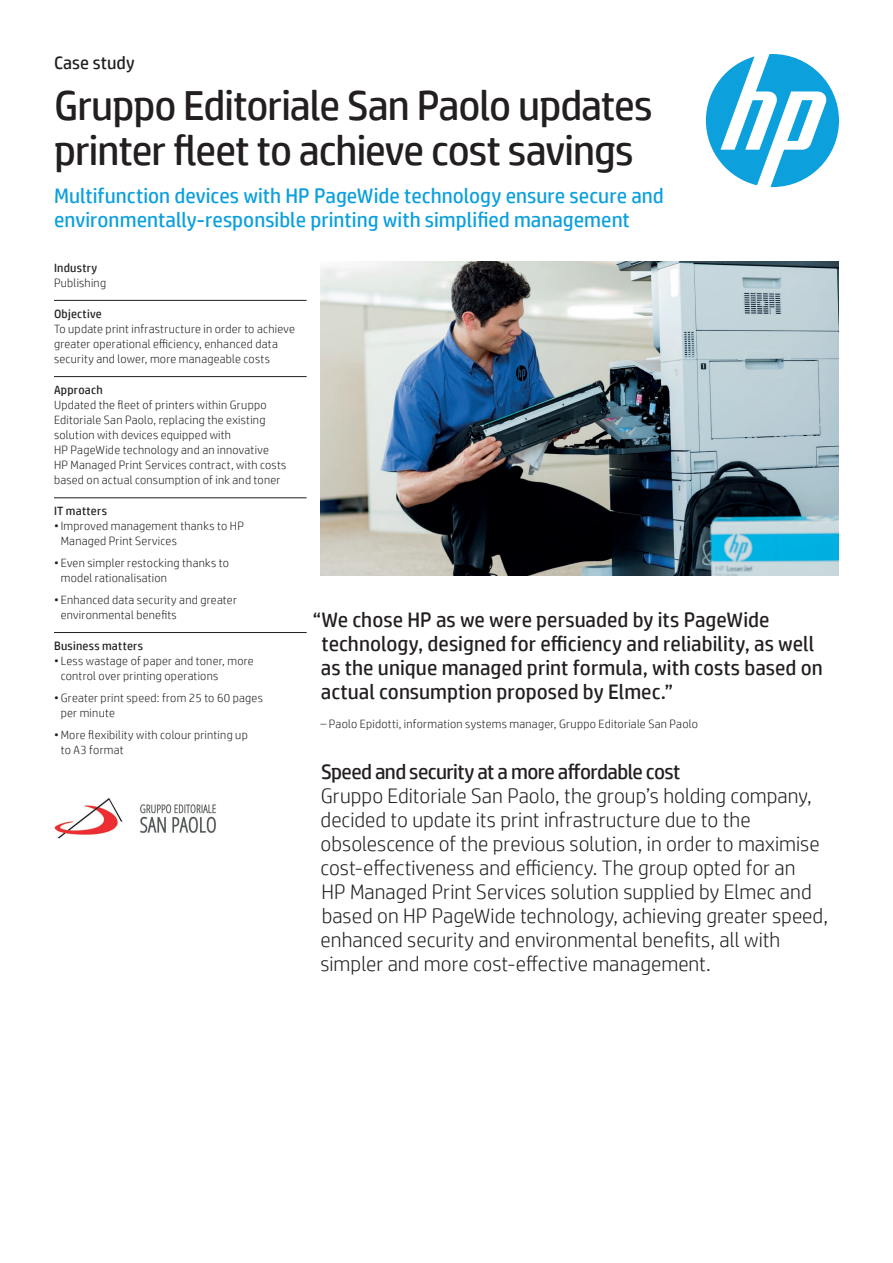
<style>
.page{position:relative;width:893px;height:1263px;background:#fff}
.page>*{position:absolute;margin:0;border:0;box-sizing:border-box;transform-origin:0 0}
.Headline_28_30{font:42px/45px "HP Simplified";letter-spacing:-.025em;color:#231f20}
.Intro_14_16{font:300 21px/24px "HP Simplified";color:#231f20}
.Cover_quote_14_16{font:21px/24px "HP Simplified";color:#231f20}
.Subhead_14_16_bold_b{font:21px/24px "HP Simplified";color:#0ca0dd}
.Subhead_14_16_bold_b-2{font:21px "HP Simplified";letter-spacing:-.03em;color:#231f20}
.Docment_type_12_14{font:18px "HP Simplified";letter-spacing:.005em;color:#231f20}
.Sidebar_body_w__rule{font:300 12px/15px "HP Simplified";letter-spacing:.02em;color:#231f20}
.Cover_quote_attribut{font:300 12px "HP Simplified";letter-spacing:.02em;color:#231f20}
.Sidebar_header{font:12px "HP Simplified";letter-spacing:.02em;color:#231f20}
</style>
<div class="page">
<svg style="left:706px;top:54px;width:133px;height:133px"></svg>
<img style="left:320px;top:262px;width:519px;height:313px">
<hr style="left:54px;top:300px;width:253px;height:1px;background:#231f20">
<hr style="left:54px;top:376px;width:253px;height:1px;background:#231f20">
<hr style="left:54px;top:497px;width:253px;height:1px;background:#231f20">
<hr style="left:54px;top:632px;width:253px;height:1px;background:#231f20">
<img style="left:54px;top:798px;width:162px;height:40px">
<p class="Docment_type_12_14" style="left:54px;top:52px;width:82px">Case study</p>
<p class="Headline_28_30" style="left:54px;top:83px;width:600px">Gruppo Editoriale San Paolo updates printer fleet to achieve cost savings</p>
<p class="Subhead_14_16_bold_b" style="left:54px;top:183px;width:611px">Multifunction devices with HP PageWide technology ensure secure and environmentally-responsible printing with simplified management</p>
<p class="Sidebar_header" style="left:54px;top:261px;width:45px">Industry</p>
<p class="Sidebar_body_w__rule" style="left:54px;top:275px;width:54px">Publishing</p>
<p class="Sidebar_header" style="left:54px;top:307px;width:49px">Objective</p>
<p class="Sidebar_body_w__rule" style="left:54px;top:321px;width:242px">To update print infrastructure in order to achieve greater operational efficiency, enhanced data security and lower, more manageable costs</p>
<p class="Sidebar_header" style="left:54px;top:383px;width:50px">Approach</p>
<p class="Sidebar_body_w__rule" style="left:54px;top:397px;width:234px">Updated the fleet of printers within Gruppo Editoriale San Paolo, replacing the existing solution with devices equipped with<br>HP PageWide technology and an innovative<br>HP Managed Print Services contract, with costs based on actual consumption of ink and toner</p>
<p class="Sidebar_header" style="left:54px;top:504px;width:55px">IT matters</p>
<p class="Sidebar_body_w__rule" style="left:61px;top:518px;width:185px;text-indent:-7px">•Improved management thanks to HP<br>Managed Print Services</p>
<p class="Sidebar_body_w__rule" style="left:61px;top:555px;width:170px;text-indent:-7px">• Even simpler restocking thanks to model rationalisation</p>
<p class="Sidebar_body_w__rule" style="left:61px;top:592px;width:178px;text-indent:-7px">• Enhanced data security and greater environmental benefits</p>
<p class="Sidebar_header" style="left:54px;top:639px;width:91px">Business matters</p>
<p class="Sidebar_body_w__rule" style="left:61px;top:653px;width:195px;text-indent:-7px">• Less wastage of paper and toner, more control over printing operations</p>
<p class="Sidebar_body_w__rule" style="left:61px;top:690px;width:204px;text-indent:-7px">• Greater print speed: from 25 to 60 pages per minute</p>
<p class="Sidebar_body_w__rule" style="left:61px;top:727px;width:189px;text-indent:-7px">•More flexibility with colour printing up to A3 format</p>
<p class="Cover_quote_14_16" style="left:321px;top:608px;width:503px;text-indent:-8px">“We chose HP as we were persuaded by its PageWide technology, designed for efficiency and reliability, as well as the unique managed print formula, with costs based on actual consumption proposed by Elmec.”</p>
<p class="Cover_quote_attribut" style="left:320px;top:717px;width:379px">– Paolo Epidotti, information systems manager, Gruppo Editoriale San Paolo</p>
<p class="Subhead_14_16_bold_b-2" style="left:321px;top:759px;width:361px">Speed and security at a more affordable cost</p>
<p class="Intro_14_16" style="left:320px;top:783px;width:509px">Gruppo Editoriale San Paolo, the group’s holding company, decided to update its print infrastructure due to the obsolescence of the previous solution, in order to maximise cost-effectiveness and efficiency. The group opted for an<br>HP Managed Print Services solution supplied by Elmec and based on HP PageWide technology, achieving greater speed, enhanced security and environmental benefits, all with simpler and more cost-effective management.</p>
</div>
